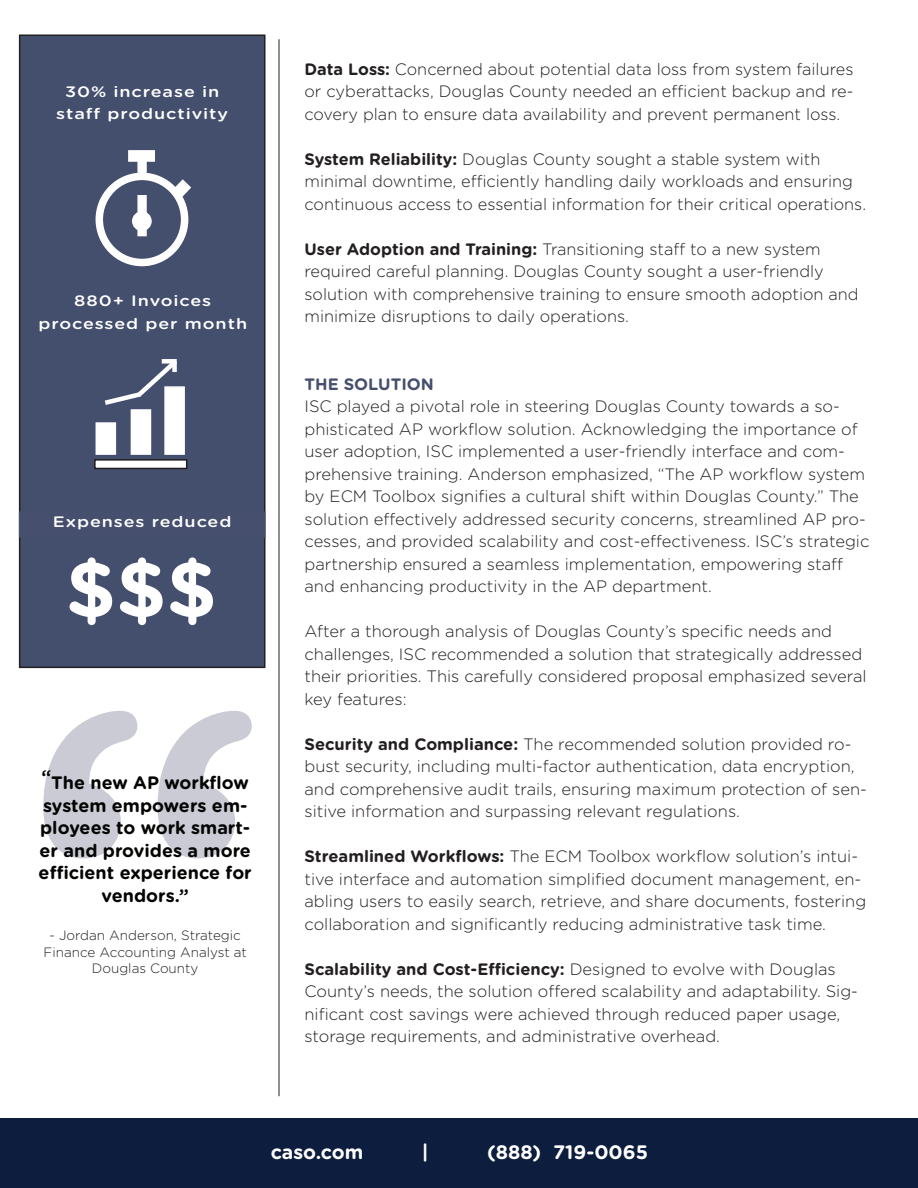
<style>
.page{position:relative;width:918px;height:1188px;background:#fff}
.page>*{position:absolute;margin:0;border:0;box-sizing:border-box;transform-origin:0 0}
.t1{font:700 450px "Gotham Rounded";color:#cbcbd6}
.t2{font:700 78px "Gotham Rounded";color:#fff}
.t3{font:700 19.5px "Gotham Rounded";color:#fff}
.t4{font:700 18px/22.5px "Gotham Rounded";color:#040503;text-align:center}
.t5{font:300 16.5px/22.5px "Gotham Rounded";color:#231f20}
.t6{font:700 16.5px "Gotham Rounded";color:#464f6d}
.t7{font:500 15.15px "Gotham Rounded";letter-spacing:.05em;color:#fff;scale:1.19 1}
.t8{font:300 13.5px/16.2px "Gotham Rounded";color:#231f20;text-align:center}
.s1{font-weight:700}
</style>
<div class="page">
<div style="left:20px;top:35px;width:245px;height:632px;background:#444f6e"></div>
<div style="left:19px;top:34px;width:247px;height:634px;border:2px solid #231f20"></div>
<div style="left:0;top:1118px;width:918px;height:70px;background:#0c1d3d"></div>
<hr style="left:279px;top:39px;width:1px;height:1057px;background:#231f20">
<div style="left:96px;top:422px;width:20px;height:33px;background:#fff;border:2px solid #fff"></div>
<div style="left:131px;top:409px;width:20px;height:46px;background:#fff;border:2px solid #fff"></div>
<div style="left:164px;top:386px;width:21px;height:69px;background:#fff;border:2px solid #fff"></div>
<div style="left:95px;top:460px;width:92px;height:8px;background:#fff"></div>
<div style="left:94px;top:459px;width:93px;height:10px;border:2px solid #231f20"></div>
<svg style="left:104px;top:359px;width:77px;height:49px"></svg>
<div style="left:162px;top:359px;width:15px;height:5px;background:#fff"></div>
<div style="left:172px;top:362px;width:5px;height:10px;background:#fff"></div>
<div style="left:96px;top:173px;width:92px;height:93px;border:8px solid #fff;border-radius:50%"></div>
<div style="left:137px;top:195px;width:10px;height:41px;background:#fff;border:2px solid #fff"></div>
<div style="left:133px;top:212px;width:18px;height:18px;background:#fff;border-radius:50%"></div>
<div style="left:132px;top:211px;width:20px;height:20px;border:2px solid #fff;border-radius:50%"></div>
<div style="left:137px;top:160px;width:10px;height:15px;background:#fff;border:2px solid #fff"></div>
<div style="left:128px;top:150px;width:27px;height:12px;background:#fff;border:2px solid #fff"></div>
<svg style="left:171px;top:179px;width:21px;height:20px"></svg>
<p class="t7" style="left:65px;top:81px;width:131px">30% increase in</p>
<p class="t7" style="left:56px;top:103px;width:146px">staff productivity</p>
<p class="t7" style="left:74px;top:290px;width:117px">880+ Invoices</p>
<p class="t7" style="left:38px;top:312px;width:177px">processed per month</p>
<p class="t7" style="left:53px;top:511px;width:151px">Expenses reduced</p>
<p class="t2" style="left:66px;top:532px;width:153px">$$$</p>
<p class="t1" style="left:20px;top:539px;width:244px">“</p>
<p class="t4" style="left:39px;top:771px;width:215px">“The new AP workflow system empowers em&shy;ployees to work smart&shy;er and provides a more efficient experience for vendors.”</p>
<p class="t8" style="left:44px;top:927px;width:205px">- Jordan Anderson, Strategic<br>Finance Accounting Analyst at<br>Douglas County</p>
<p class="t5" style="left:304px;top:57px;width:550px;text-align:justify"><span class="s1">Data Loss:</span> Concerned about potential data loss from system failures or cyberattacks, Douglas County needed an efficient backup and re&shy;covery plan to ensure data availability and prevent permanent loss.</p>
<p class="t5" style="left:304px;top:147px;width:563px"><span class="s1">System Reliability:</span> Douglas County sought a stable system with minimal downtime, efficiently handling daily workloads and ensuring continuous access to essential information for their critical operations.</p>
<p class="t5" style="left:304px;top:237px;width:556px"><span class="s1">User Adoption and Training:</span> Transitioning staff to a new system required careful planning. Douglas County sought a user-friendly solution with comprehensive training to ensure smooth adoption and minimize disruptions to daily operations.</p>
<p class="t6" style="left:304px;top:372px;width:131px">THE SOLUTION</p>
<p class="t5" style="left:304px;top:394px;width:566px">ISC played a pivotal role in steering Douglas County towards a so&shy;phisticated AP workflow solution. Acknowledging the importance of user adoption, ISC implemented a user-friendly interface and com&shy;prehensive training. Anderson emphasized, “The AP workflow system by ECM Toolbox signifies a cultural shift within Douglas County.” The solution effectively addressed security concerns, streamlined AP pro&shy;cesses, and provided scalability and cost-effectiveness. ISC’s strategic partnership ensured a seamless implementation, empowering staff and enhancing productivity in the AP department.</p>
<p class="t5" style="left:304px;top:619px;width:564px">After a thorough analysis of Douglas County’s specific needs and challenges, ISC recommended a solution that strategically addressed their priorities. This carefully considered proposal emphasized several key features:</p>
<p class="t5" style="left:304px;top:732px;width:564px"><span class="s1">Security and Compliance:</span> The recommended solution provided ro&shy;bust security, including multi-factor authentication, data encryption, and comprehensive audit trails, ensuring maximum protection of sen&shy;sitive information and surpassing relevant regulations.</p>
<p class="t5" style="left:304px;top:844px;width:563px"><span class="s1">Streamlined Workflows:</span> The ECM Toolbox workflow solution’s intui&shy;tive interface and automation simplified document management, en&shy;abling users to easily search, retrieve, and share documents, fostering collaboration and significantly reducing administrative task time.</p>
<p class="t5" style="left:304px;top:957px;width:555px"><span class="s1">Scalability and Cost-Efficiency:</span> Designed to evolve with Douglas County’s needs, the solution offered scalability and adaptability. Sig&shy;nificant cost savings were achieved through reduced paper usage, storage requirements, and administrative overhead.</p>
<p class="t3" style="left:271px;top:1138px;width:94px">caso.com</p>
<p class="t3" style="left:422px;top:1138px;width:8px">|</p>
<p class="t3" style="left:487px;top:1138px;width:162px">(888) 719-0065</p>
</div>
